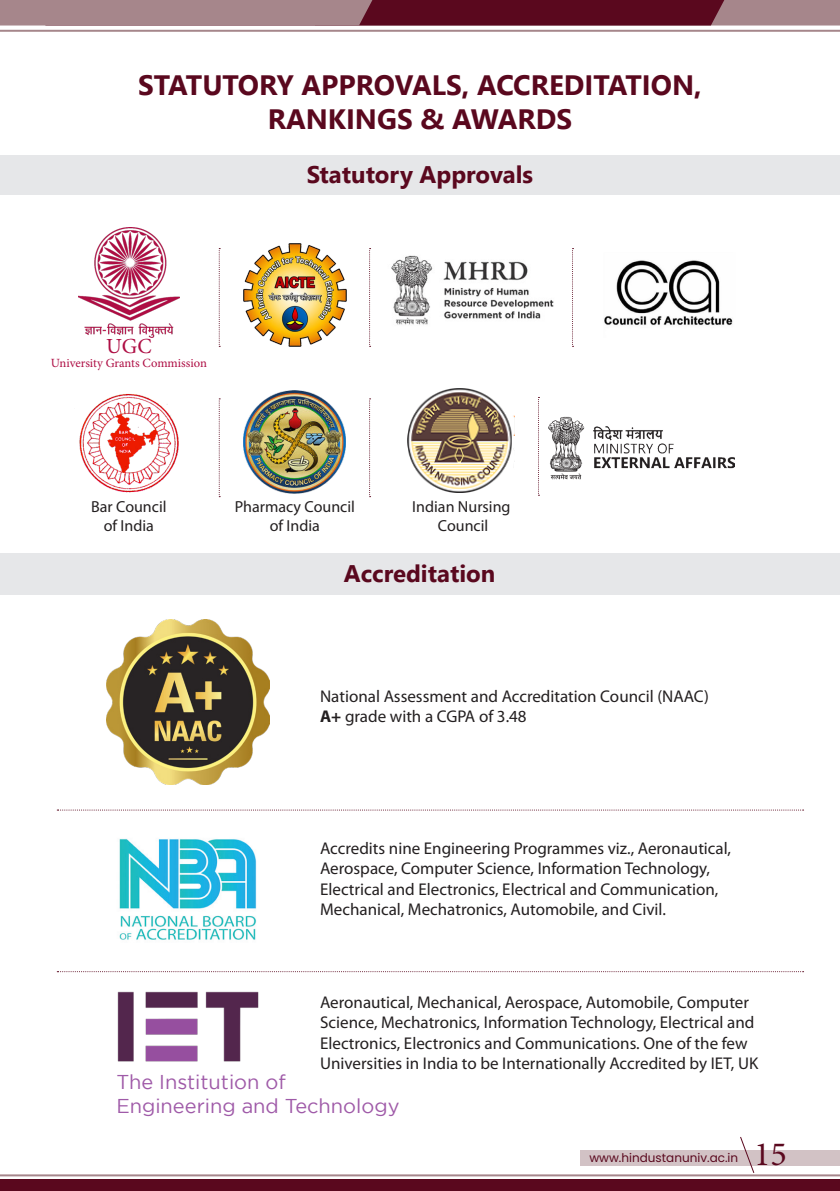
<style>
.page{position:relative;width:840px;height:1191px;background:#fff}
.page>*{position:absolute;margin:0;border:0;box-sizing:border-box;transform-origin:0 0}
.t1{font:34px "Minion Pro";color:#5a081e}
.t2{font:700 28px "Nirmala UI";color:#5a081e}
.t3{font:700 24px "Nirmala UI";color:#5a081e}
.t4{font:21.6px "Minion Pro";color:#ae0e44}
.t5{font:20px "Gotham";color:#9f5aa8}
.t6{font:17px/20.4px "Myriad Pro";color:#231f20}
.t7{font:16px "Myriad Pro";color:#231f20}
.t8{font:12.6px "Minion Pro";letter-spacing:-.005em;color:#ae0e44}
.t9{font:12px "Poppins";color:#5a081e}
.s1{font-weight:700}
</style>
<div class="page">
<svg style="left:0;top:0;width:839px;height:26px;background:#87525e"></svg>
<div style="left:579px;top:1150px;width:260px;height:16px;background:#d2c2c5"></div>
<div style="left:0;top:1179px;width:839px;height:12px;background:#5a081e"></div>
<svg style="left:740px;top:1137px;width:14px;height:36px"></svg>
<hr style="left:0;top:1174px;width:839px;height:2px;background:#a6868b">
<hr style="left:0;top:30px;width:839px;height:2px;background:#a6868b">
<div style="left:0;top:155px;width:839px;height:39px;background:#e6e7e9"></div>
<div style="left:0;top:553px;width:839px;height:41px;background:#e6e7e9"></div>
<img style="left:119px;top:839px;width:138px;height:101px">
<img style="left:78px;top:227px;width:101px;height:110px">
<img style="left:243px;top:243px;width:103px;height:104px">
<img style="left:391px;top:255px;width:163px;height:70px">
<img style="left:604px;top:260px;width:129px;height:66px">
<img style="left:79px;top:394px;width:100px;height:99px">
<img style="left:243px;top:391px;width:103px;height:102px">
<img style="left:407px;top:388px;width:107px;height:105px">
<img style="left:548px;top:416px;width:186px;height:64px">
<svg style="left:369px;top:398px;width:1px;height:99px"></svg>
<svg style="left:219px;top:248px;width:1px;height:99px"></svg>
<svg style="left:369px;top:248px;width:1px;height:99px"></svg>
<svg style="left:572px;top:248px;width:1px;height:99px"></svg>
<svg style="left:219px;top:398px;width:1px;height:99px"></svg>
<svg style="left:57px;top:971px;width:746px;height:1px"></svg>
<svg style="left:57px;top:809px;width:746px;height:1px"></svg>
<svg style="left:538px;top:397px;width:1px;height:99px"></svg>
<img style="left:106px;top:619px;width:163px;height:165px">
<img style="left:117px;top:991px;width:142px;height:71px">
<p class="t2" style="left:138px;top:62px;width:564px">STATUTORY APPROVALS, ACCREDITATION,</p>
<p class="t2" style="left:267px;top:96px;width:306px">RANKINGS &amp; AWARDS</p>
<p class="t3" style="left:306px;top:155px;width:228px">Statutory Approvals</p>
<p class="t4" style="left:106px;top:331px;width:47px">UGC</p>
<p class="t8" style="left:51px;top:355px;width:157px">University Grants Commission</p>
<p class="t7" style="left:91px;top:496px;width:77px">Bar Council</p>
<p class="t7" style="left:104px;top:515px;width:52px">of India</p>
<p class="t7" style="left:235px;top:496px;width:122px">Pharmacy Council</p>
<p class="t7" style="left:269px;top:515px;width:52px">of India</p>
<p class="t7" style="left:412px;top:496px;width:100px">Indian Nursing</p>
<p class="t7" style="left:437px;top:515px;width:52px">Council</p>
<p class="t3" style="left:344px;top:554px;width:153px">Accreditation</p>
<p class="t6" style="left:320px;top:685px;width:390px">National Assessment and Accreditation Council (NAAC)</p>
<p class="t6" style="left:320px;top:706px;width:208px"><span class="s1">A+</span> grade with a CGPA of 3.48</p>
<p class="t6" style="left:320px;top:837px;width:412px">Accredits nine Engineering Programmes viz., Aeronautical, Aerospace, Computer Science, Information Technology, Electrical and Electronics, Electrical and Communication, Mechanical, Mechatronics, Automobile, and Civil.</p>
<p class="t6" style="left:320px;top:992px;width:439px">Aeronautical, Mechanical, Aerospace, Automobile, Computer Science, Mechatronics, Information Technology, Electrical and Electronics, Electronics and Communications. One of the few Universities in India to be Internationally Accredited by IET, UK</p>
<p class="t5" style="left:116px;top:1071px;width:171px">The Institution of</p>
<p class="t5" style="left:116px;top:1095px;width:284px">Engineering and Technology</p>
<p class="t9" style="left:589px;top:1151px;width:150px">www.hindustanuniv.ac.in</p>
<h1 class="t1" style="left:753px;top:1131px;width:34px">15</h1>
</div>
